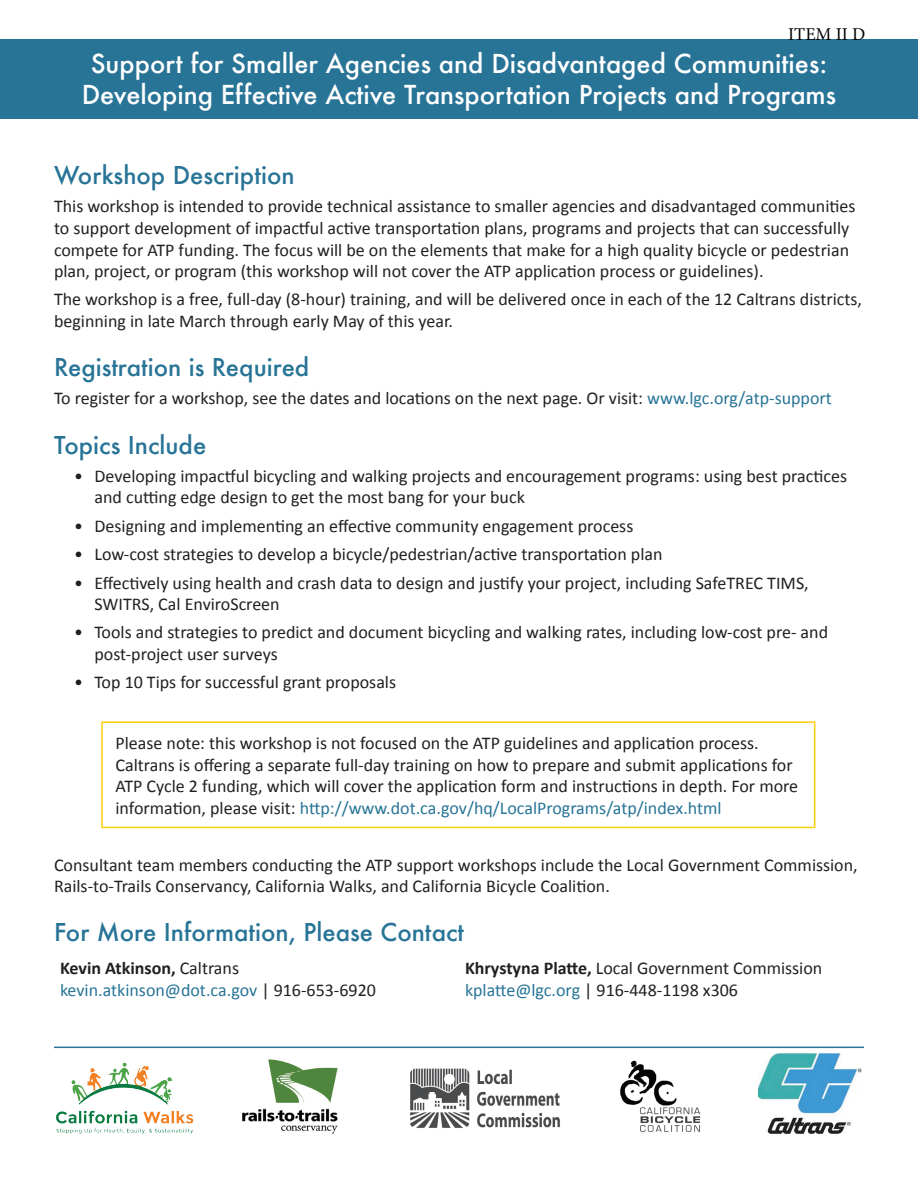
<style>
.page{position:relative;width:918px;height:1188px;background:#fff}
.page>*{position:absolute;margin:0;border:0;box-sizing:border-box;transform-origin:0 0}
.t1{font:500 25.5px/30.6px "Futura";color:#fff;text-align:center}
.t2{font:500 24px "Futura";color:#287497}
.t3{font:18px/21.6px "Calibri";color:#231f20}
.t4{font:18px/21.6px "Calibri";color:#287497}
.t5{font:18px "Minion Pro";color:#000}
.s1{color:#287497}
.s2{font-weight:700;color:#231f20}
.s3{color:#231f20}
.s4{font-weight:700}
</style>
<div class="page">
<div style="left:0;top:39px;width:918px;height:80px;background:#287497"></div>
<hr style="left:101px;top:721px;width:714px;height:2px;background:#fcce0b">
<hr style="left:101px;top:723px;width:2px;height:104px;background:#fcce0b">
<hr style="left:814px;top:723px;width:1px;height:104px;background:#fcce0b">
<hr style="left:101px;top:827px;width:714px;height:1px;background:#fcce0b">
<img style="left:56px;top:1062px;width:138px;height:72px">
<img style="left:242px;top:1059px;width:96px;height:75px">
<hr style="left:54px;top:1047px;width:810px;height:1px;background:#287497">
<img style="left:620px;top:1060px;width:81px;height:72px">
<img style="left:410px;top:1068px;width:150px;height:60px">
<img style="left:759px;top:1054px;width:102px;height:79px">
<p class="t5" style="left:788px;top:23px;width:79px">ITEM II D</p>
<h1 class="t1" style="left:82px;top:48px;width:756px">Support for Smaller Agencies and Disadvantaged Communities:<br>Developing Effective Active Transportation Projects and Programs</h1>
<h2 class="t2" style="left:54px;top:159px;width:242px">Workshop Description</h2>
<p class="t3" style="left:54px;top:196px;width:803px">This workshop is intended to provide technical assistance to smaller agencies and disadvantaged communities to support development of impactful active transportation plans, programs and projects that can successfully compete for ATP funding. The focus will be on the elements that make for a high quality bicycle or pedestrian plan, project, or program (this workshop will not cover the ATP application process or guidelines).</p>
<p class="t3" style="left:54px;top:289px;width:810px">The workshop is a free, full-day (8-hour) training, and will be delivered once in each of the 12 Caltrans districts, beginning in late March through early May of this year.</p>
<h2 class="t2" style="left:54px;top:351px;width:257px">Registration is Required</h2>
<p class="t3" style="left:54px;top:388px;width:779px">To register for a workshop, see the dates and locations on the next page. Or visit: <span class="s1">www.lgc.org/atp-support</span></p>
<h2 class="t2" style="left:54px;top:428px;width:154px">Topics Include</h2>
<p class="t3" style="left:94px;top:465px;width:754px;text-indent:-20px">• Developing impactful bicycling and walking projects and encouragement programs: using best practices and cutting edge design to get the most bang for your buck</p>
<p class="t3" style="left:74px;top:515px;width:561px">• Designing and implementing an effective community engagement process</p>
<p class="t3" style="left:74px;top:543px;width:590px">• Low-cost strategies to develop a bicycle/pedestrian/active transportation plan</p>
<p class="t3" style="left:94px;top:572px;width:716px;text-indent:-20px">• Effectively using health and crash data to design and justify your project, including SafeTREC TIMS,<br>SWITRS, Cal EnviroScreen</p>
<p class="t3" style="left:94px;top:622px;width:735px;text-indent:-20px">• Tools and strategies to predict and document bicycling and walking rates, including low-cost pre- and post-project user surveys</p>
<p class="t3" style="left:74px;top:672px;width:323px">• Top 10 Tips for successful grant proposals</p>
<p class="t3" style="left:116px;top:732px;width:684px">Please note: this workshop is not focused on the ATP guidelines and application process.<br>Caltrans is offering a separate full-day training on how to prepare and submit applications for ATP Cycle 2 funding, which will cover the application form and instructions in depth. For more information, please visit: <span class="s1">http://www.dot.ca.gov/hq/LocalPrograms/atp/index.html</span></p>
<p class="t3" style="left:54px;top:854px;width:805px">Consultant team members conducting the ATP support workshops include the Local Government Commission,<br>Rails-to-Trails Conservancy, California Walks, and California Bicycle Coalition.</p>
<h2 class="t2" style="left:54px;top:916px;width:412px">For More Information, Please Contact</h2>
<p class="t4" style="left:60px;top:958px;width:318px"><span class="s2">Kevin Atkinson,</span> <span class="s3">Caltrans </span>kevin.atkinson@dot.ca.gov <span class="s3">| 916-653-6920</span></p>
<p class="t3" style="left:465px;top:958px;width:359px"><span class="s4">Khrystyna Platte,</span> Local Government Commission <span class="s1">kplatte@lgc.org</span> | 916-448-1198 x306</p>
</div>
